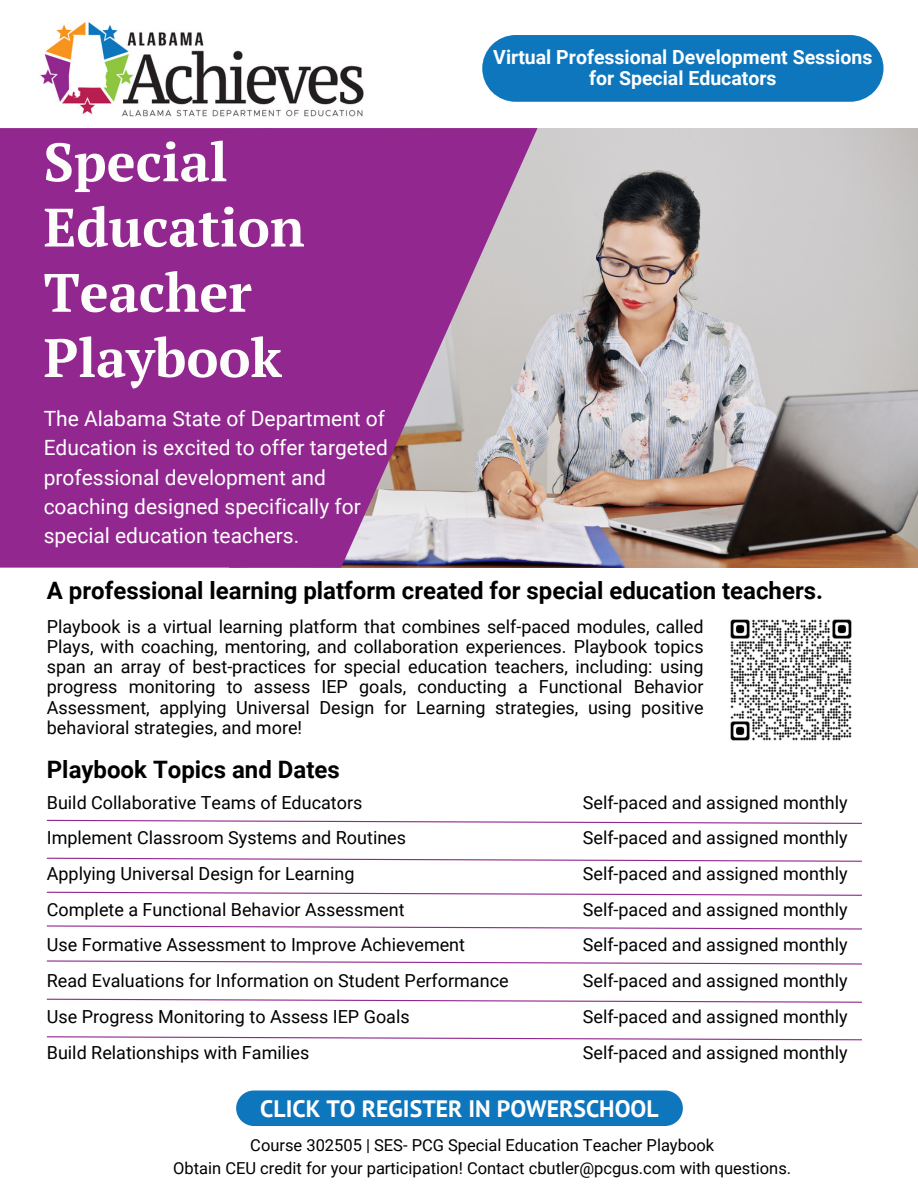
<style>
.page{position:relative;width:918px;height:1188px;background:#fff}
.page>*{position:absolute;margin:0;border:0;box-sizing:border-box;transform-origin:0 0}
.t1{font:700 54px/65.2px "PT Serif";color:#fdfdfc}
.t2{font:700 24px "Roboto";color:#000}
.t3{font:700 23.7px "PT Sans";color:#fff}
.t4{font:21px/29.2px "Roboto";color:#fff}
.t5{font:700 19.5px/20.2px "Roboto";color:#fff;text-align:center}
.t6{font:18px/20.2px "Roboto";color:#000;text-align:justify}
.t7{font:16.5px "Roboto";color:#000}
</style>
<div class="page">
<img style="left:40px;top:22px;width:324px;height:95px">
<img style="left:538px;top:129px;width:380px;height:438px">
<svg style="left:0;top:128px;width:538px;height:440px;background:#9b4397"></svg>
<svg style="left:46px;top:819px;width:816px;height:5px"></svg>
<svg style="left:46px;top:925px;width:816px;height:5px"></svg>
<svg style="left:46px;top:891px;width:816px;height:5px"></svg>
<svg style="left:46px;top:857px;width:816px;height:5px"></svg>
<svg style="left:46px;top:960px;width:816px;height:5px"></svg>
<svg style="left:46px;top:998px;width:816px;height:5px"></svg>
<svg style="left:46px;top:1036px;width:816px;height:5px"></svg>
<div style="left:236px;top:1091px;width:447px;height:35px;background:#0e76bd"></div>
<div style="left:482px;top:35px;width:402px;height:67px;background:#0e76bd"></div>
<img style="left:730px;top:619px;width:122px;height:122px">
<p class="t1" style="left:44px;top:128px;width:186px">Special</p>
<p class="t1" style="left:44px;top:194px;width:263px">Education<br>Teacher</p>
<p class="t1" style="left:44px;top:324px;width:240px">Playbook</p>
<p class="t4" style="left:44px;top:404px;width:346px">The Alabama State of Department of Education is excited to offer targeted professional development and coaching designed specifically for special education teachers.</p>
<p class="t5" style="left:493px;top:48px;width:381px">Virtual Professional Development Sessions for Special Educators</p>
<p class="t2" style="left:47px;top:577px;width:778px">A professional learning platform created for special education teachers.</p>
<p class="t6" style="left:47px;top:616px;width:658px">Playbook is a virtual learning platform that combines self-paced modules, called Plays, with coaching, mentoring, and collaboration experiences. Playbook topics span an array of best-practices for special education teachers, including: using progress monitoring to assess IEP goals, conducting a Functional Behavior Assessment, applying Universal Design for Learning strategies, using positive behavioral strategies, and more!</p>
<p class="t2" style="left:47px;top:756px;width:294px">Playbook Topics and Dates</p>
<p class="t6" style="left:47px;top:792px;width:317px">Build Collaborative Teams of Educators</p>
<p class="t6" style="left:47px;top:828px;width:361px">Implement Classroom Systems and Routines</p>
<p class="t6" style="left:47px;top:864px;width:309px">Applying Universal Design for Learning</p>
<p class="t6" style="left:47px;top:900px;width:359px">Complete a Functional Behavior Assessment</p>
<p class="t6" style="left:47px;top:935px;width:420px">Use Formative Assessment to Improve Achievement</p>
<p class="t6" style="left:47px;top:971px;width:463px">Read Evaluations for Information on Student Performance</p>
<p class="t6" style="left:47px;top:1007px;width:364px">Use Progress Monitoring to Assess IEP Goals</p>
<p class="t6" style="left:47px;top:1042px;width:264px">Build Relationships with Families</p>
<p class="t6" style="left:583px;top:792px;width:266px">Self-paced and assigned monthly</p>
<p class="t6" style="left:583px;top:828px;width:266px">Self-paced and assigned monthly</p>
<p class="t6" style="left:583px;top:864px;width:266px">Self-paced and assigned monthly</p>
<p class="t6" style="left:583px;top:900px;width:266px">Self-paced and assigned monthly</p>
<p class="t6" style="left:583px;top:935px;width:266px">Self-paced and assigned monthly</p>
<p class="t6" style="left:583px;top:971px;width:266px">Self-paced and assigned monthly</p>
<p class="t6" style="left:583px;top:1007px;width:266px">Self-paced and assigned monthly</p>
<p class="t6" style="left:583px;top:1042px;width:266px">Self-paced and assigned monthly</p>
<p class="t3" style="left:260px;top:1093px;width:400px">CLICK TO REGISTER IN POWERSCHOOL</p>
<p class="t7" style="left:250px;top:1136px;width:465px">Course 302505 | SES- PCG Special Education Teacher Playbook</p>
<p class="t7" style="left:173px;top:1159px;width:619px">Obtain CEU credit for your participation! Contact cbutler@pcgus.com with questions.</p>
</div>
